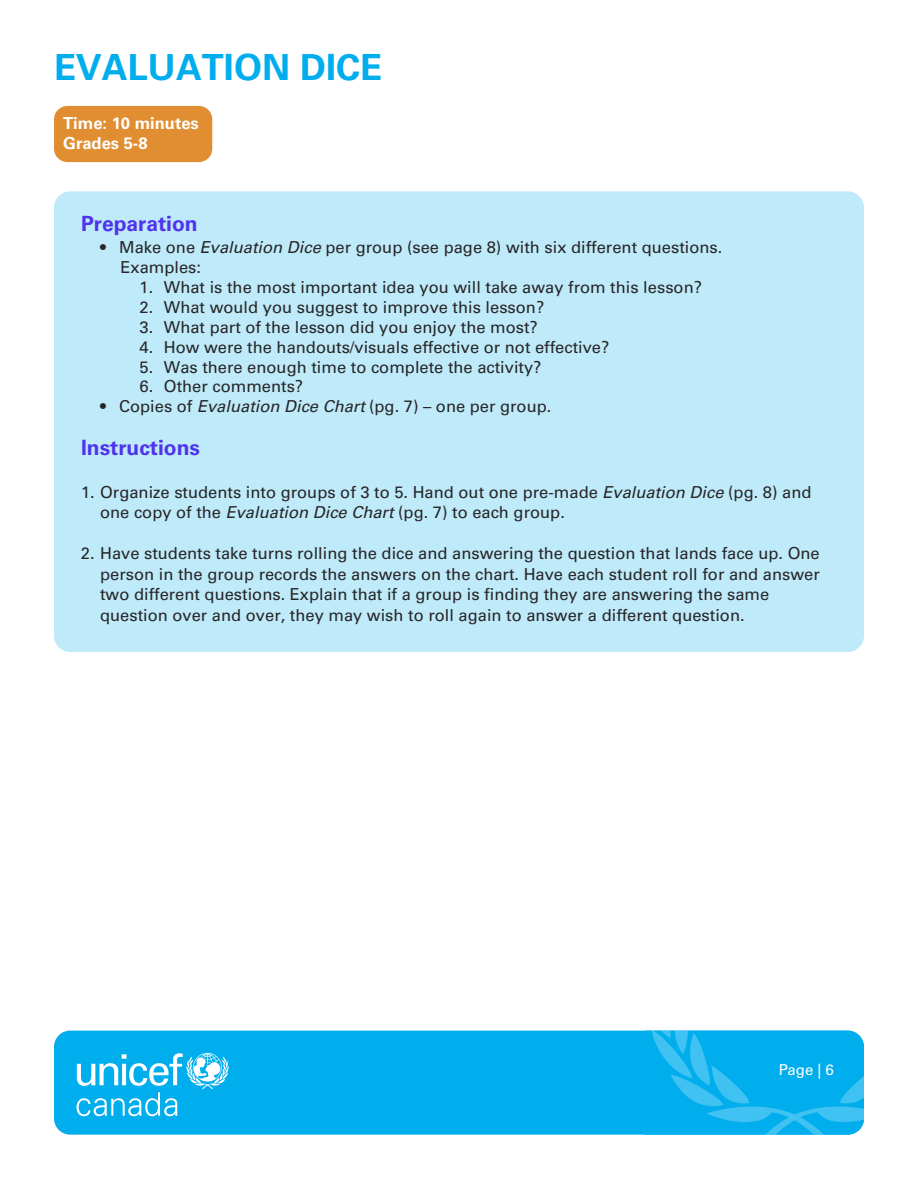
<style>
.page{position:relative;width:918px;height:1188px;background:#fff}
.page>*{position:absolute;margin:0;border:0;box-sizing:border-box;transform-origin:0 0}
.t1{font:700 36px "Univers LT Std";color:#00aded}
.t2{font:700 21px "Univers LT Std";color:#4f33ed}
.t3{font:16.5px/20.7px "Univers LT Std";color:#272627}
.t4{font:700 16.5px/19.8px "Univers LT Std";color:#fff}
.t5{font:15px "Univers LT Std";color:#fff}
.s1{font-style:italic}
</style>
<div class="page">
<div style="left:54px;top:106px;width:158px;height:56px;background:#e08e31;border-radius:14px"></div>
<div style="left:54px;top:191px;width:810px;height:461px;background:#bfeafa;border-radius:16px"></div>
<div style="left:54px;top:1031px;width:810px;height:104px;background:#00aded;border-radius:16px"></div>
<svg style="left:77px;top:1053px;width:152px;height:63px"></svg>
<img style="left:645px;top:1030px;width:206px;height:17px">
<img style="left:848px;top:1031px;width:16px;height:104px">
<h1 class="t1" style="left:54px;top:54px;width:330px">EVALUATION DICE</h1>
<p class="t4" style="left:63px;top:115px;width:137px">Time: 10 minutes<br>Grades 5-8</p>
<p class="t2" style="left:81px;top:216px;width:118px">Preparation</p>
<p class="t3" style="left:120px;top:239px;width:603px;line-height:19.8px;text-indent:-20px">• Make one <span class="s1">Evaluation Dice</span> per group (see page 8) with six different questions.<br>Examples:</p>
<p class="t3" style="left:140px;top:278px;width:564px">1. What is the most important idea you will take away from this lesson?</p>
<p class="t3" style="left:140px;top:298px;width:406px">2. What would you suggest to improve this lesson?</p>
<p class="t3" style="left:140px;top:318px;width:400px">3. What part of the lesson did you enjoy the most?</p>
<p class="t3" style="left:140px;top:338px;width:471px">4. How were the handouts/visuals effective or not effective?</p>
<p class="t3" style="left:140px;top:358px;width:403px">5. Was there enough time to complete the activity?</p>
<p class="t3" style="left:140px;top:378px;width:165px">6. Other comments?</p>
<p class="t3" style="left:100px;top:397px;width:453px">• Copies of <span class="s1">Evaluation Dice Chart</span> (pg. 7) – one per group.</p>
<p class="t2" style="left:81px;top:440px;width:121px">Instructions</p>
<p class="t3" style="left:100px;top:483px;width:713px;text-indent:-19px">1. Organize students into groups of 3 to 5. Hand out one pre-made <span class="s1">Evaluation Dice</span> (pg. 8) and one copy of the <span class="s1">Evaluation Dice Chart</span> (pg. 7) to each group.</p>
<p class="t3" style="left:100px;top:544px;width:721px;text-indent:-19px">2. Have students take turns rolling the dice and answering the question that lands face up. One person in the group records the answers on the chart. Have each student roll for and answer two different questions. Explain that if a group is finding they are answering the same question over and over, they may wish to roll again to answer a different question.</p>
<p class="t5" style="left:779px;top:1064px;width:57px">Page | 6</p>
</div>
